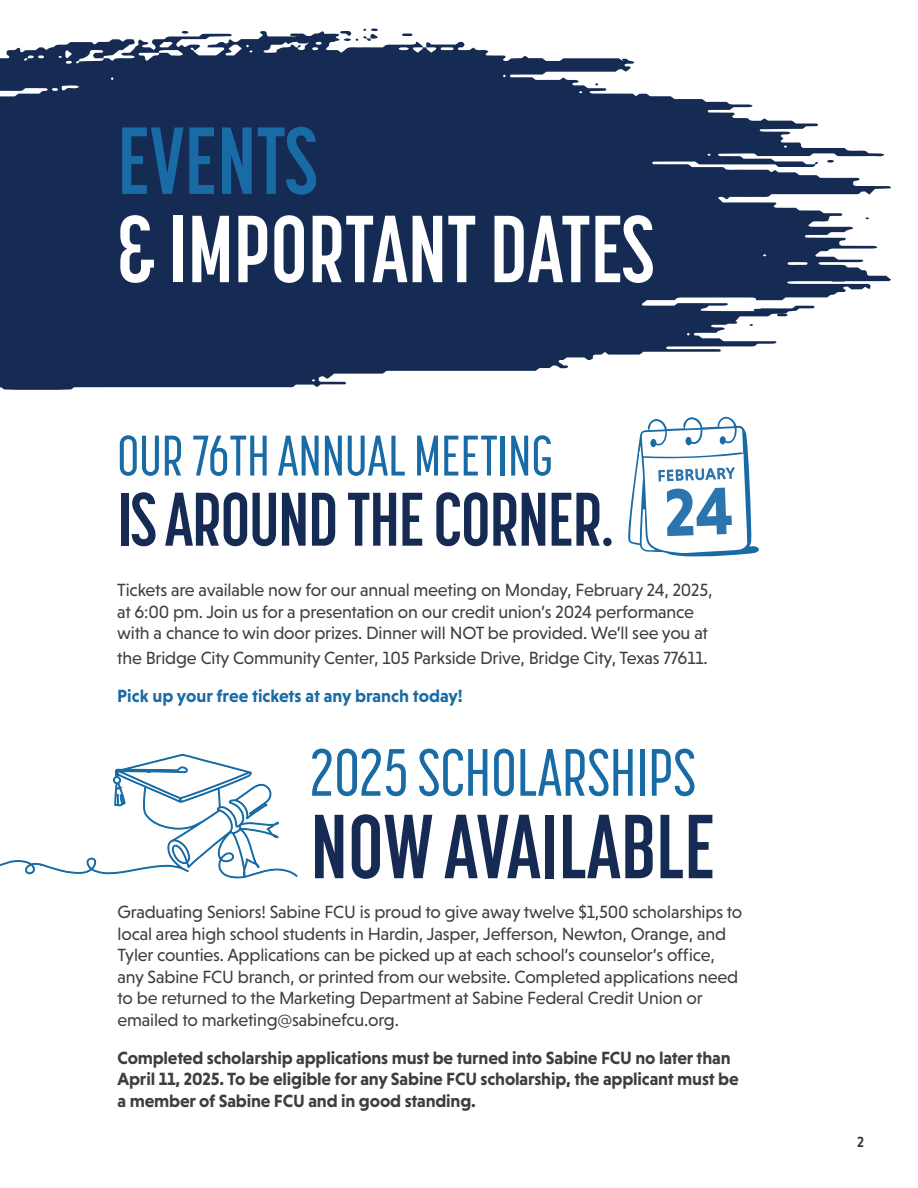
<style>
.page{position:relative;width:918px;height:1188px;background:#fff}
.page>*{position:absolute;margin:0;border:0;box-sizing:border-box;transform-origin:0 0}
.t1{font:700 94.2px/88.3px "Korolev Compressed";color:#fff}
.t2{font:700 90px "Korolev Compressed";color:#162b53}
.t3{font:700 75px "Korolev Compressed";letter-spacing:-.015em;color:#162b53}
.t4{font:500 66.3px "Korolev Compressed";color:#196ba6}
.t5{font:500 56.55px "Korolev Compressed";color:#196ba6}
.t6{font:18px/21.6px "Niveau Grotesk";letter-spacing:-.01em;color:#3e3e3f}
.t7{font:700 18px/21.6px "Niveau Grotesk";letter-spacing:-.01em;color:#3e3e3f}
.t8{font:700 18px "Niveau Grotesk";color:#196ba6}
.t9{font:500 15px "Niveau Grotesk";color:#382d2b}
.s1{color:#196ba6}
</style>
<div class="page">
<svg style="left:0;top:31px;width:891px;height:359px;fill:#162b53"></svg>
<div style="left:297px;top:351px;width:217px;height:7px;background:#162b53"></div>
<svg style="left:734px;top:277px;width:16px;height:3px"></svg>
<svg style="left:831px;top:279px;width:15px;height:3px"></svg>
<svg style="left:134px;top:46px;width:12px;height:5px"></svg>
<svg style="left:402px;top:34px;width:11px;height:2px"></svg>
<svg style="left:753px;top:309px;width:35px;height:7px"></svg>
<svg style="left:182px;top:31px;width:6px;height:3px"></svg>
<svg style="left:827px;top:160px;width:7px;height:3px"></svg>
<svg style="left:286px;top:28px;width:92px;height:15px"></svg>
<svg style="left:622px;top:58px;width:4px;height:3px"></svg>
<svg style="left:715px;top:321px;width:23px;height:3px"></svg>
<svg style="left:0;top:754px;width:298px;height:125px"></svg>
<svg style="left:628px;top:416px;width:131px;height:141px"></svg>
<p class="t1" style="left:118px;top:116px;width:538px"><span class="s1">EVENTS<br></span>&amp; IMPORTANT DATES</p>
<p class="t5" style="left:117px;top:425px;width:437px">OUR 76TH ANNUAL MEETING</p>
<p class="t3" style="left:117px;top:477px;width:498px">IS AROUND THE CORNER.</p>
<p class="t6" style="left:117px;top:579px;width:597px">Tickets are available now for our annual meeting on Monday, February 24, 2025, at 6:00 pm. Join us for a presentation on our credit union’s 2024 performance with a chance to win door prizes. Dinner will NOT be provided. We’ll see you at</p>
<p class="t6" style="left:117px;top:647px;width:592px">the Bridge City Community Center, 105 Parkside Drive, Bridge City, Texas 77611.</p>
<p class="t8" style="left:117px;top:686px;width:347px">Pick up your free tickets at any branch today!</p>
<p class="t4" style="left:310px;top:736px;width:387px">2025 SCHOLARSHIPS</p>
<p class="t2" style="left:310px;top:796px;width:406px">NOW AVAILABLE</p>
<p class="t6" style="left:118px;top:901px;width:626px">Graduating Seniors! Sabine FCU is proud to give away twelve $1,500 scholarships to local area high school students in Hardin, Jasper, Jefferson, Newton, Orange, and Tyler counties. Applications can be picked up at each school’s counselor’s office, any Sabine FCU branch, or printed from our website. Completed applications need to be returned to the Marketing Department at Sabine Federal Credit Union or emailed to marketing@sabinefcu.org.</p>
<p class="t7" style="left:118px;top:1047px;width:623px">Completed scholarship applications must be turned into Sabine FCU no later than<br>April 11, 2025. To be eligible for any Sabine FCU scholarship, the applicant must be a member of Sabine FCU and in good standing.</p>
<p class="t9" style="left:857px;top:1134px;width:8px">2</p>
</div>
